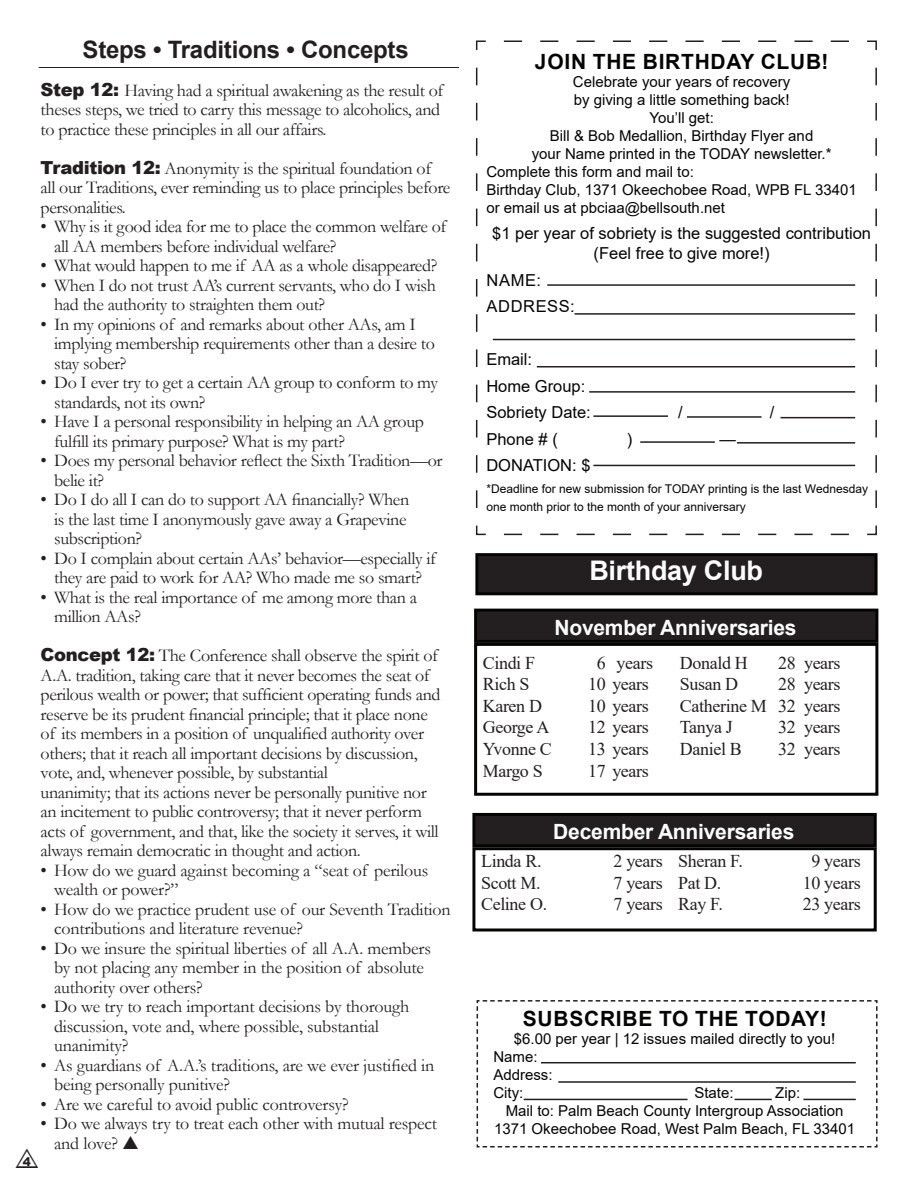
<style>
.page{position:relative;width:918px;height:1188px;background:#fff}
.page>*{position:absolute;margin:0;border:0;box-sizing:border-box;transform-origin:0 0}
.t1{font:700 27px "Arial";letter-spacing:-.01em;color:#fff}
.t2{font:700 24px "Arial";letter-spacing:-.01em;color:#231f20}
.t3{font:700 21px "Arial";letter-spacing:-.01em;color:#fff}
.t4{font:700 21px "Arial";letter-spacing:.035em;color:#040503}
.t5{font:18px/19.5px "Garamond";letter-spacing:-.02em;color:#231f20}
.t6{font:18px/21.6px "Times New Roman";letter-spacing:-.02em;color:#231f20}
.t7{font:16.5px/26.5px "Arial";color:#040503;text-align:center}
.t8{font:16.5px/26.5px "Arial";letter-spacing:.035em;color:#040503}
.t9{font:15px/18px "Arial";color:#040503}
.t10{font:12px/18px "Arial";color:#040503}
.t11{font:900 12px "Arial";color:#231f20}
.s1{font-family:"Arial";font-weight:900}
.s2{font-family:"Times New Roman"}
</style>
<div class="page">
<hr style="left:39px;top:67px;width:420px;height:1px;background:#231f20">
<svg style="left:475px;top:40px;width:402px;height:496px"></svg>
<hr style="left:547px;top:284px;width:308px;height:2px;background:#231f20">
<hr style="left:575px;top:313px;width:280px;height:2px;background:#231f20">
<hr style="left:493px;top:339px;width:362px;height:1px;background:#231f20">
<hr style="left:537px;top:366px;width:318px;height:1px;background:#231f20">
<hr style="left:589px;top:391px;width:266px;height:2px;background:#231f20">
<hr style="left:781px;top:417px;width:74px;height:1px;background:#231f20">
<hr style="left:593px;top:415px;width:75px;height:2px;background:#231f20">
<hr style="left:687px;top:416px;width:75px;height:2px;background:#231f20">
<hr style="left:640px;top:441px;width:75px;height:2px;background:#231f20">
<hr style="left:737px;top:442px;width:118px;height:2px;background:#231f20">
<hr style="left:593px;top:465px;width:262px;height:1px;background:#231f20">
<svg style="left:476px;top:1000px;width:402px;height:148px"></svg>
<hr style="left:541px;top:1062px;width:315px;height:1px;background:#231f20">
<hr style="left:558px;top:1081px;width:298px;height:2px;background:#231f20">
<hr style="left:524px;top:1099px;width:164px;height:1px;background:#231f20">
<hr style="left:735px;top:1099px;width:37px;height:1px;background:#231f20">
<hr style="left:803px;top:1099px;width:53px;height:1px;background:#231f20">
<div style="left:474px;top:643px;width:404px;height:153px;border:3px solid #040503"></div>
<div style="left:476px;top:610px;width:401px;height:31px;background:#231f20"></div>
<div style="left:474px;top:609px;width:404px;height:34px;border:3px solid #040503"></div>
<div style="left:477px;top:555px;width:399px;height:39px;background:#231f20"></div>
<div style="left:475px;top:553px;width:403px;height:42px;border:3px solid #040503"></div>
<div style="left:472px;top:847px;width:405px;height:85px;border:3px solid #040503"></div>
<div style="left:474px;top:814px;width:401px;height:32px;background:#231f20"></div>
<div style="left:472px;top:813px;width:405px;height:34px;border:3px solid #040503"></div>
<p class="t11" style="left:23px;top:1153px;width:10px">4</p>
<h2 class="t2" style="left:83px;top:33px;width:328px">Steps • Traditions • Concepts</h2>
<p class="t5" style="left:41px;top:80px;width:404px"><span class="s1">Step 12:</span> Having had a spiritual awakening as the result of theses steps, we tried to carry this message to alcoholics, and to practice these principles in all our affairs.</p>
<p class="t5" style="left:41px;top:158px;width:411px"><span class="s1">Tradition 12:</span> Anonymity is the spiritual foundation of all our Traditions, ever reminding us to place principles before personalities.</p>
<p class="t5" style="left:54px;top:216px;width:394px;text-indent:-14px"><span class="s2">•</span> Why is it good idea for me to place the common welfare of all AA members before individual welfare?</p>
<p class="t5" style="left:41px;top:255px;width:398px"><span class="s2">•</span> What would happen to me if AA as a whole disappeared?</p>
<p class="t5" style="left:54px;top:275px;width:383px;text-indent:-14px"><span class="s2">•</span> When I do not trust AA’s current servants, who do I wish had the authority to straighten them out?</p>
<p class="t5" style="left:54px;top:314px;width:382px;text-indent:-14px"><span class="s2">•</span> In my opinions of and remarks about other AAs, am I implying membership requirements other than a desire to stay sober?</p>
<p class="t5" style="left:54px;top:372px;width:385px;text-indent:-14px"><span class="s2">•</span> Do I ever try to get a certain AA group to conform to my standards, not its own?</p>
<p class="t5" style="left:54px;top:411px;width:371px;text-indent:-14px"><span class="s2">•</span> Have I a personal responsibility in helping an AA group fulfill its primary purpose? What is my part?</p>
<p class="t5" style="left:54px;top:450px;width:390px;text-indent:-14px"><span class="s2">•</span> Does my personal behavior reflect the Sixth Tradition—or belie it?</p>
<p class="t5" style="left:54px;top:489px;width:357px;text-indent:-14px"><span class="s2">•</span> Do I do all I can do to support AA financially? When is the last time I anonymously gave away a Grapevine subscription?</p>
<p class="t5" style="left:41px;top:548px;width:397px;text-align:center"><span class="s2">•</span> Do I complain about certain AAs’ behavior—especially if they are paid to work for AA? Who made me so smart?</p>
<p class="t5" style="left:54px;top:587px;width:364px;text-indent:-14px"><span class="s2">•</span> What is the real importance of me among more than a million AAs?</p>
<p class="t5" style="left:41px;top:645px;width:401px"><span class="s1">Concept 12:</span> The Conference shall observe the spirit of A.A. tradition, taking care that it never becomes the seat of perilous wealth or power; that sufficient operating funds and reserve be its prudent financial principle; that it place none of its members in a position of unqualified authority over others; that it reach all important decisions by discussion, vote, and, whenever possible, by substantial<br>unanimity; that its actions never be personally punitive nor an incitement to public controversy; that it never perform acts of government, and that, like the society it serves, it will always remain democratic in thought and action.</p>
<p class="t5" style="left:54px;top:860px;width:376px;text-indent:-14px"><span class="s2">•</span> How do we guard against becoming a “seat of perilous wealth or power?”</p>
<p class="t5" style="left:54px;top:899px;width:398px;text-indent:-14px"><span class="s2">•</span> How do we practice prudent use of our Seventh Tradition contributions and literature revenue?</p>
<p class="t5" style="left:54px;top:938px;width:378px;text-indent:-14px"><span class="s2">•</span> Do we insure the spiritual liberties of all A.A. members by not placing any member in the position of absolute authority over others?</p>
<p class="t5" style="left:54px;top:996px;width:357px;text-indent:-14px"><span class="s2">•</span> Do we try to reach important decisions by thorough discussion, vote and, where possible, substantial unanimity?</p>
<p class="t5" style="left:54px;top:1055px;width:382px;text-indent:-14px"><span class="s2">•</span> As guardians of A.A.’s traditions, are we ever justified in being personally punitive?</p>
<p class="t5" style="left:41px;top:1094px;width:310px"><span class="s2">•</span> Are we careful to avoid public controversy?</p>
<p class="t5" style="left:54px;top:1113px;width:385px;text-indent:-14px"><span class="s2">•</span> Do we always try to treat each other with mutual respect and love?</p>
<p class="t4" style="left:535px;top:47px;width:295px">JOIN THE BIRTHDAY CLUB!</p>
<p class="t9" style="left:573px;top:72px;width:219px">Celebrate your years of recovery</p>
<p class="t9" style="left:574px;top:90px;width:217px">by giving a little something back!</p>
<p class="t9" style="left:649px;top:108px;width:66px">You’ll get:</p>
<p class="t9" style="left:550px;top:126px;width:265px">Bill &amp; Bob Medallion, Birthday Flyer and</p>
<p class="t9" style="left:532px;top:144px;width:301px">your Name printed in the TODAY newsletter.*</p>
<p class="t9" style="left:486px;top:162px;width:209px">Complete this form and mail to:</p>
<p class="t9" style="left:486px;top:180px;width:372px">Birthday Club, 1371 Okeechobee Road, WPB FL 33401</p>
<p class="t9" style="left:486px;top:198px;width:240px">or email us at pbciaa@bellsouth.net</p>
<p class="t7" style="left:492px;top:223px;width:380px;line-height:19.8px">$1 per year of sobriety is the suggested contribution (Feel free to give more!)</p>
<p class="t8" style="left:487px;top:266px;width:90px">NAME:<br>ADDRESS:</p>
<p class="t7" style="left:486px;top:346px;width:106px;text-align:left">Email:<br>Home Group:<br>Sobriety Date:</p>
<p class="t7" style="left:678px;top:399px;width:6px">/</p>
<p class="t7" style="left:770px;top:399px;width:6px">/</p>
<p class="t7" style="left:486px;top:426px;width:73px">Phone # (</p>
<p class="t7" style="left:627px;top:426px;width:7px">)</p>
<p class="t7" style="left:719px;top:426px;width:18px">—</p>
<p class="t7" style="left:486px;top:452px;width:106px">DONATION: $</p>
<p class="t10" style="left:486px;top:479px;width:383px">*Deadline for new submission for TODAY printing is the last Wednesday one month prior to the month of your anniversary</p>
<h1 class="t1" style="left:589px;top:552px;width:175px">Birthday Club</h1>
<p class="t3" style="left:554px;top:613px;width:244px">November Anniversaries</p>
<p class="t6" style="left:483px;top:651px;width:71px">Cindi F<br>Rich S<br>Karen D<br>George A<br>Yvonne C<br>Margo S</p>
<p class="t6" style="left:588px;top:651px;width:62px;text-indent:9px">6<br>10 years<br>10 years<br>12 years<br>13 years<br>17 years</p>
<p class="t6" style="left:680px;top:651px;width:88px">Donald H<br>Susan D<br>Catherine M<br>Tanya J<br>Daniel B</p>
<p class="t6" style="left:616px;top:651px;width:38px">years</p>
<p class="t6" style="left:778px;top:651px;width:64px;text-align:justify">28 years 28 years 32 years 32 years 32 years</p>
<p class="t3" style="left:553px;top:817px;width:243px">December Anniversaries</p>
<p class="t6" style="left:481px;top:850px;width:68px">Linda R.<br>Scott M.<br>Celine O.</p>
<p class="t6" style="left:614px;top:850px;width:51px;text-align:justify">2 years 7 years 7 years</p>
<p class="t6" style="left:678px;top:850px;width:66px">Sheran F.<br>Pat D.<br>Ray F.</p>
<p class="t6" style="left:803px;top:850px;width:59px;text-align:center">9 years<br>10 years<br>23 years</p>
<p class="t4" style="left:523px;top:1004px;width:305px">SUBSCRIBE TO THE TODAY!</p>
<p class="t9" style="left:493px;top:1029px;width:343px;text-indent:20px">$6.00 per year | 12 issues mailed directly to you!<br>Name:<br>Address:<br>City:</p>
<p class="t9" style="left:694px;top:1083px;width:41px">State:</p>
<p class="t9" style="left:775px;top:1083px;width:27px">Zip:</p>
<p class="t9" style="left:506px;top:1101px;width:339px">Mail to: Palm Beach County Intergroup Association</p>
<p class="t9" style="left:494px;top:1119px;width:363px">1371 Okeechobee Road, West Palm Beach, FL 33401</p>
</div>
